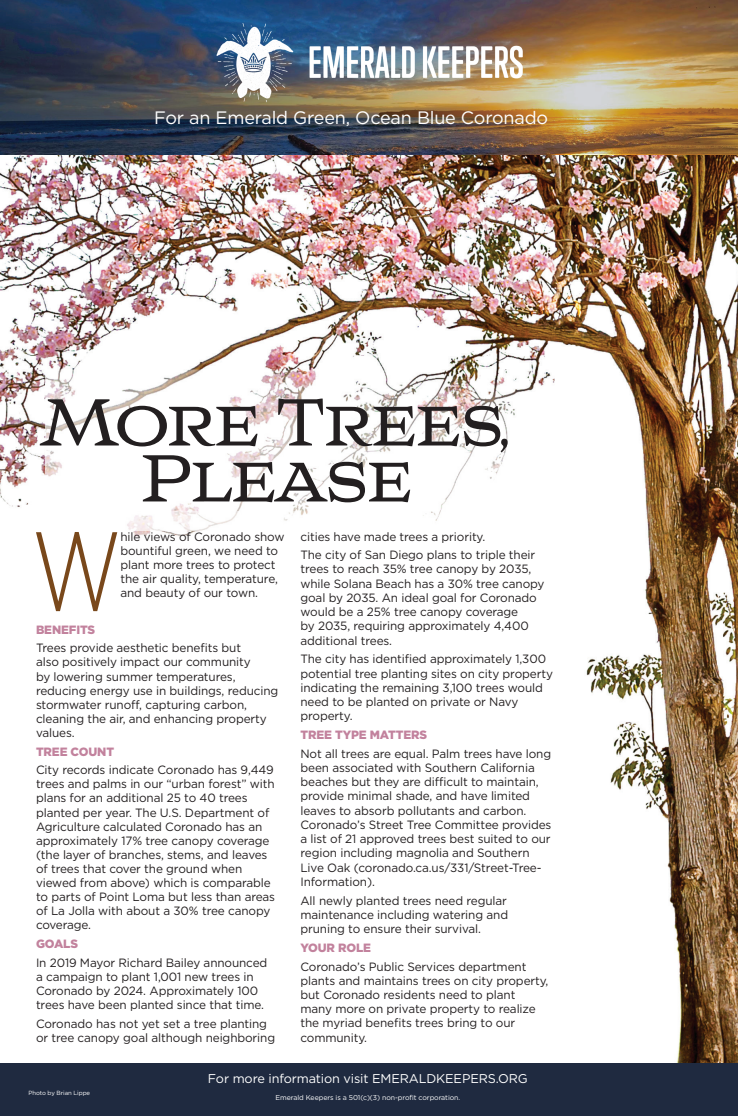
<style>
.page{position:relative;width:738px;height:1116px;background:#fff}
.page>*{position:absolute;margin:0;border:0;box-sizing:border-box;transform-origin:0 0}
.t1{font:300 112px "Gotham Narrow";color:#79481b;scale:.84 1}
.t2{font:66px/56px "Aviano Wedge No Bo";letter-spacing:-.07em;color:#231f20;text-align:center;scale:.8 1}
.t3{font:18px "Gotham";letter-spacing:-.01em;color:#fff}
.t4{font:12.7px "Gotham";letter-spacing:-.01em;color:#fff}
.t5{font:12px/14.2px "Gotham";letter-spacing:-.01em;color:#231f20}
.t6{font:900 12px "Gotham";letter-spacing:-.01em;color:#c2829d}
.t7{font:7px "Gotham";letter-spacing:-.01em;color:#fff}
.t8{font:6px "Gotham";letter-spacing:-.01em;color:#fff}
</style>
<div class="page">
<img style="left:0;top:154px;width:738px;height:909px">
<div style="left:0;top:1063px;width:738px;height:53px;background:#1f2a40"></div>
<img style="left:0;top:0;width:738px;height:154px">
<img style="left:211px;top:17px;width:322px;height:91px">
<svg style="left:45px;top:370px;width:508px;height:161px"></svg>
<div style="left:113px;top:512px;width:181px;height:46px;background:#fff"></div>
<h3 class="t3" style="left:154px;top:106px;width:396px">For an Emerald Green, Ocean Blue Coronado</h3>
<h2 class="t2" style="left:39px;top:395px;width:595px">More Trees,<br>Please</h2>
<h1 class="t1" style="left:32px;top:503px;width:108px">W</h1>
<p class="t5" style="left:120px;top:529px;width:166px">hile views of Coronado show bountiful green, we need to plant more trees to protect the air quality, temperature, and beauty of our town.</p>
<p class="t6" style="left:36px;top:621px;width:61px">BENEFITS</p>
<p class="t5" style="left:36px;top:641px;width:244px">Trees provide aesthetic benefits but<br>also positively impact our community<br>by lowering summer temperatures, reducing energy use in buildings, reducing stormwater runoff, capturing carbon, cleaning the air, and enhancing property values.</p>
<p class="t6" style="left:36px;top:743px;width:80px">TREE COUNT</p>
<p class="t5" style="left:36px;top:763px;width:241px">City records indicate Coronado has 9,449 trees and palms in our “urban forest” with plans for an additional 25 to 40 trees planted per year. The U.S. Department of Agriculture calculated Coronado has an approximately 17% tree canopy coverage (the layer of branches, stems, and leaves of trees that cover the ground when viewed from above) which is comparable to parts of Point Loma but less than areas of La Jolla with about a 30% tree canopy coverage.</p>
<p class="t6" style="left:36px;top:936px;width:44px">GOALS</p>
<p class="t5" style="left:36px;top:955px;width:233px">In 2019 Mayor Richard Bailey announced a campaign to plant 1,001 new trees in Coronado by 2024. Approximately 100 trees have been planted since that time.</p>
<p class="t5" style="left:36px;top:1016px;width:241px">Coronado has not yet set a tree planting or tree canopy goal although neighboring</p>
<p class="t5" style="left:300px;top:527px;width:236px;line-height:18.7px">cities have made trees a priority.<br>The city of San Diego plans to triple their</p>
<p class="t5" style="left:300px;top:562px;width:246px">trees to reach 35% tree canopy by 2035, while Solana Beach has a 30% tree canopy goal by 2035. An ideal goal for Coronado would be a 25% tree canopy coverage<br>by 2035, requiring approximately 4,400 additional trees.</p>
<p class="t5" style="left:300px;top:652px;width:254px">The city has identified approximately 1,300 potential tree planting sites on city property indicating the remaining 3,100 trees would need to be planted on private or Navy property.</p>
<p class="t6" style="left:300px;top:727px;width:128px">TREE TYPE MATTERS</p>
<p class="t5" style="left:300px;top:746px;width:253px">Not all trees are equal. Palm trees have long been associated with Southern California beaches but they are difficult to maintain, provide minimal shade, and have limited leaves to absorb pollutants and carbon.<br>Coronado’s Street Tree Committee provides a list of 21 approved trees best suited to our region including magnolia and Southern Live Oak (coronado.ca.us/331/Street-Tree-Information).</p>
<p class="t5" style="left:300px;top:893px;width:209px;text-align:justify">All newly planted trees need regular maintenance including watering and pruning to ensure their survival.</p>
<p class="t6" style="left:300px;top:939px;width:72px">YOUR ROLE</p>
<p class="t5" style="left:300px;top:959px;width:250px">Coronado’s Public Services department plants and maintains trees on city property, but Coronado residents need to plant many more on private property to realize the myriad benefits trees bring to our community.</p>
<p class="t8" style="left:28px;top:1089px;width:63px">Photo by Brian Lippe</p>
<p class="t4" style="left:208px;top:1070px;width:321px">For more information visit EMERALDKEEPERS.ORG</p>
<p class="t7" style="left:276px;top:1093px;width:186px">Emerald Keepers is a 501(c)(3) non-profit corporation.</p>
</div>
